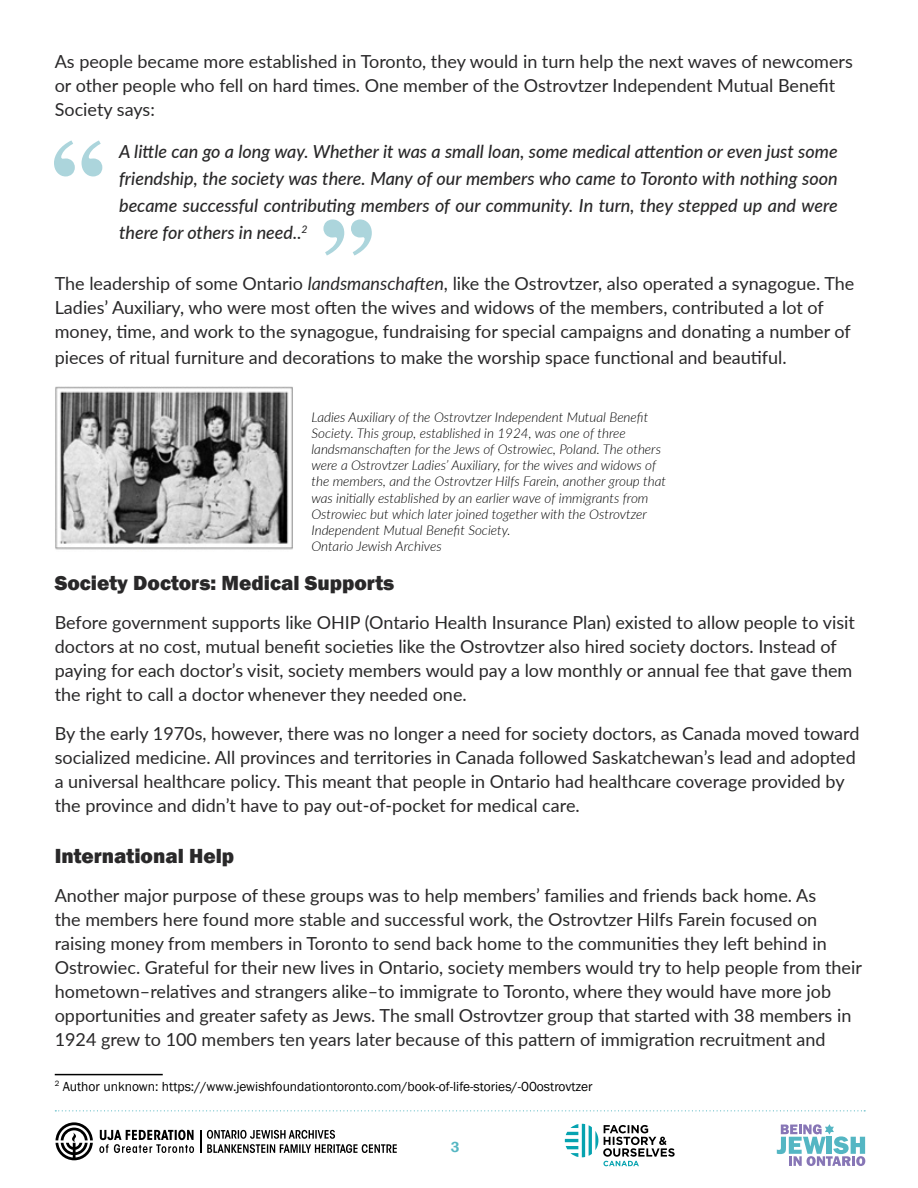
<style>
.page{position:relative;width:918px;height:1188px;background:#fff}
.page>*{position:absolute;margin:0;border:0;box-sizing:border-box;transform-origin:0 0}
.t1{font:800 21px "Franklin Gothic";color:#292829}
.t2{font:18px/24px "Lato";color:#292829}
.t3{font:italic 500 18px/27px "Lato";color:#292829;text-align:justify}
.t4{font:600 15px "Franklin Gothic";color:#55b6c2}
.t5{font:italic 300 13.5px/16.2px "Lato";color:#000}
.t6{font:13.5px "Franklin Gothic";color:#000}
.s1{font-style:italic}
</style>
<div class="page">
<svg style="left:99px;top:1130px;width:95px;height:23px"></svg>
<svg style="left:207px;top:1130px;width:190px;height:23px"></svg>
<svg style="left:56px;top:1122px;width:37px;height:38px"></svg>
<svg style="left:200px;top:1130px;width:1px;height:23px"></svg>
<svg style="left:55px;top:1110px;width:810px;height:1px"></svg>
<svg style="left:777px;top:1124px;width:88px;height:42px"></svg>
<svg style="left:565px;top:1124px;width:110px;height:42px"></svg>
<hr style="left:55px;top:1074px;width:108px;height:1px;background:#000">
<img style="left:55px;top:387px;width:238px;height:163px">
<svg style="left:54px;top:140px;width:48px;height:36px"></svg>
<svg style="left:323px;top:219px;width:49px;height:37px"></svg>
<p class="t2" style="left:55px;top:49px;width:800px">As people became more established in Toronto, they would in turn help the next waves of newcomers or other people who fell on hard times. One member of the Ostrovtzer Independent Mutual Benefit<br>Society says:</p>
<p class="t3" style="left:119px;top:138px;width:720px">A little can go a long way. Whether it was a small loan, some medical attention or even just some friendship, the society was there. Many of our members who came to Toronto with nothing soon became successful contributing members of our community. In turn, they stepped up and were there for others in need..<sup>2</sup></p>
<p class="t2" style="left:55px;top:271px;width:801px;line-height:24.5px">The leadership of some Ontario <span class="s1">landsmanschaften</span>, like the Ostrovtzer, also operated a synagogue. The Ladies’ Auxiliary, who were most often the wives and widows of the members, contributed a lot of money, time, and work to the synagogue, fundraising for special campaigns and donating a number of pieces of ritual furniture and decorations to make the worship space functional and beautiful.</p>
<p class="t5" style="left:311px;top:408px;width:356px">Ladies Auxiliary of the Ostrovtzer Independent Mutual Benefit Society. This group, established in 1924, was one of three landsmanschaften for the Jews of Ostrowiec, Poland. The others were a Ostrovtzer Ladies’ Auxiliary, for the wives and widows of the members, and the Ostrovtzer Hilfs Farein, another group that was initially established by an earlier wave of immigrants from Ostrowiec but which later joined together with the Ostrovtzer Independent Mutual Benefit Society.<br>Ontario Jewish Archives</p>
<p class="t1" style="left:55px;top:570px;width:341px">Society Doctors: Medical Supports</p>
<p class="t2" style="left:55px;top:610px;width:802px">Before government supports like OHIP (Ontario Health Insurance Plan) existed to allow people to visit doctors at no cost, mutual benefit societies like the Ostrovtzer also hired society doctors. Instead of paying for each doctor’s visit, society members would pay a low monthly or annual fee that gave them the right to call a doctor whenever they needed one.</p>
<p class="t2" style="left:55px;top:721px;width:806px">By the early 1970s, however, there was no longer a need for society doctors, as Canada moved toward socialized medicine. All provinces and territories in Canada followed Saskatchewan’s lead and adopted a universal healthcare policy. This meant that people in Ontario had healthcare coverage provided by the province and didn’t have to pay out-of-pocket for medical care.</p>
<p class="t1" style="left:55px;top:842px;width:181px">International Help</p>
<p class="t2" style="left:55px;top:883px;width:809px">Another major purpose of these groups was to help members’ families and friends back home. As<br>the members here found more stable and successful work, the Ostrovtzer Hilfs Farein focused on raising money from members in Toronto to send back home to the communities they left behind in Ostrowiec. Grateful for their new lives in Ontario, society members would try to help people from their hometown–relatives and strangers alike–to immigrate to Toronto, where they would have more job opportunities and greater safety as Jews. The small Ostrovtzer group that started with 38 members in 1924 grew to 100 members ten years later because of this pattern of immigration recruitment and</p>
<p class="t6" style="left:55px;top:1078px;width:540px"><sup>2</sup> Author unknown: https://www.jewishfoundationtoronto.com/book-of-life-stories/-00ostrovtzer</p>
<p class="t4" style="left:451px;top:1138px;width:10px">3</p>
</div>
